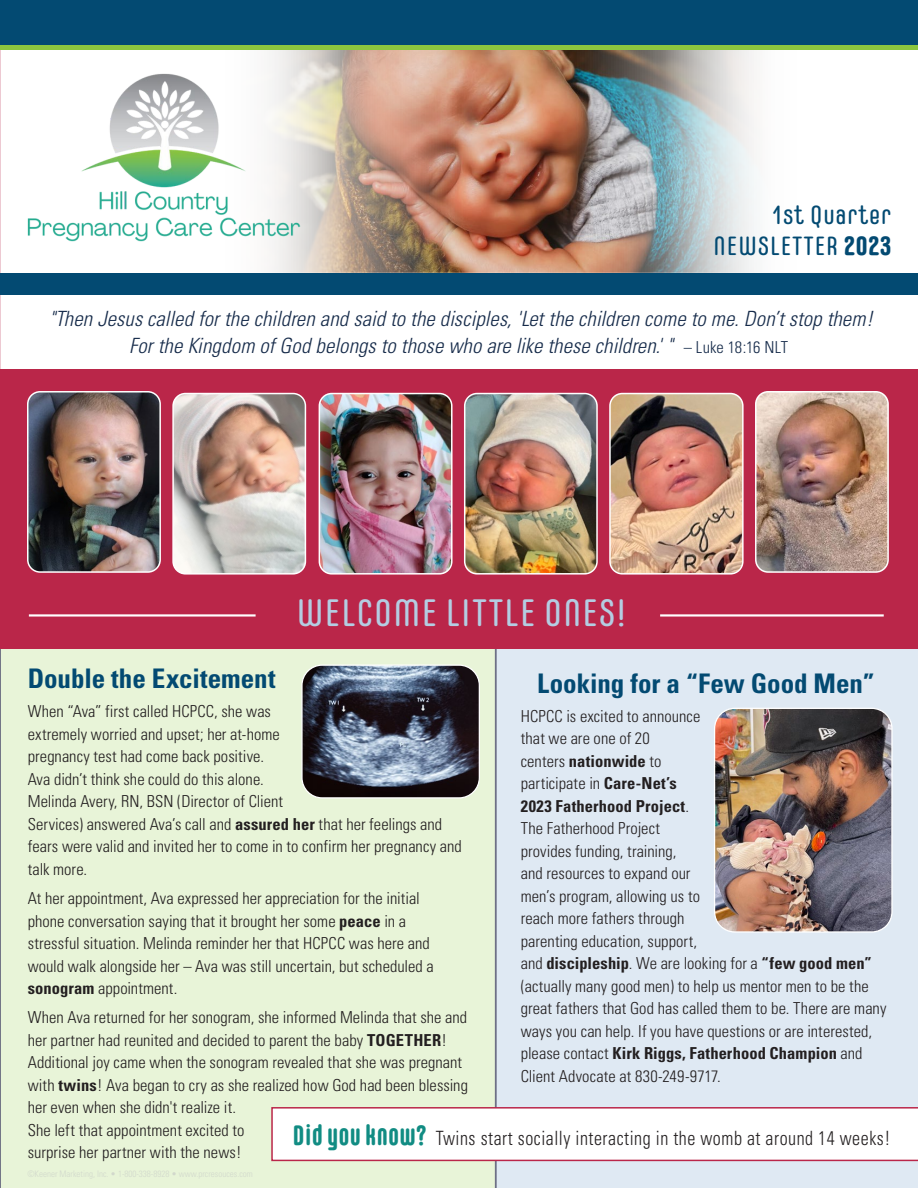
<style>
.page{position:relative;width:918px;height:1188px;background:#fff}
.page>*{position:absolute;margin:0;border:0;box-sizing:border-box;transform-origin:0 0}
.t1{font:38.25px "Carl Marx";letter-spacing:.03em;color:#b4cde2;scale:1.1 1}
.Teal_Heading{font:700 condensed 27px "Univers";color:#034a72}
.t2{font:26.4px "Carl Marx";letter-spacing:.03em;color:#034a72;scale:1.1 1}
.Orange_Heading{font:italic 300 condensed 21px/27px "Univers";letter-spacing:.005em;color:#162b4a;text-align:center}
.t3{font:300 condensed 19.65px "Univers";letter-spacing:.03em;color:#231f20;scale:.91 1}
.Text{font:300 condensed 16.5px/22.5px "Univers";color:#231f20}
.Teal_Heading-2{font:300 condensed 16.5px/22.5px "Univers";letter-spacing:.005em;color:#231f20}
.s1{font-weight:700}
.s2{font-style:normal;font-size:16.5px}
.s3{font-family:"Carl Marx";font-weight:700;font-stretch:normal;font-size:27.9px;color:#118c83}
</style>
<div class="page">
<div style="left:0;top:649px;width:496px;height:539px;background:#e8f4d8"></div>
<div style="left:496px;top:649px;width:422px;height:539px;background:#dfe9f3"></div>
<img style="left:269px;top:50px;width:485px;height:223px">
<div style="left:0;top:0;width:918px;height:48px;background:#034a72"></div>
<div style="left:0;top:273px;width:918px;height:22px;background:#034a72"></div>
<div style="left:0;top:45px;width:918px;height:5px;background:#8cc63f"></div>
<img style="left:27px;top:72px;width:282px;height:174px">
<div style="left:0;top:369px;width:918px;height:280px;background:#ba2649"></div>
<img style="left:612px;top:396px;width:129px;height:176px">
<div style="left:609px;top:393px;width:135px;height:182px;border:2px solid #fff;border-radius:12px"></div>
<hr style="left:660px;top:614px;width:224px;height:3px;background:#fff">
<hr style="left:29px;top:614px;width:227px;height:3px;background:#fff">
<img style="left:466px;top:395px;width:129px;height:177px">
<div style="left:464px;top:393px;width:134px;height:182px;border:2px solid #fff;border-radius:12px"></div>
<img style="left:758px;top:394px;width:128px;height:176px">
<div style="left:755px;top:391px;width:134px;height:182px;border:2px solid #fff;border-radius:12px"></div>
<img style="left:175px;top:395px;width:129px;height:177px">
<div style="left:172px;top:393px;width:134px;height:182px;border:2px solid #fff;border-radius:12px"></div>
<img style="left:319px;top:394px;width:131px;height:178px">
<div style="left:319px;top:393px;width:134px;height:182px;border:2px solid #fff;border-radius:12px"></div>
<img style="left:30px;top:394px;width:128px;height:176px">
<div style="left:27px;top:391px;width:134px;height:182px;border:2px solid #fff;border-radius:12px"></div>
<img style="left:715px;top:708px;width:177px;height:224px">
<div style="left:714px;top:708px;width:179px;height:225px;border:1px solid #fff;border-radius:20px"></div>
<img style="left:302px;top:665px;width:177px;height:133px">
<div style="left:301px;top:664px;width:179px;height:135px;border:1px solid #fff;border-radius:20px"></div>
<svg style="left:271px;top:1107px;width:647px;height:54px"></svg>
<p class="t2" style="left:772px;top:201px;width:109px">1st Quarter</p>
<p class="t2" style="left:714px;top:232px;width:163px">NEWSLETTER <span class="s1">2023</span></p>
<p class="Orange_Heading" style="left:49px;top:305px;width:825px">"Then Jesus called for the children and said to the disciples, 'Let the children come to me. Don’t stop them!<br>For the Kingdom of God belongs to those who are like these children.' " <span class="s2">– Luke 18:16 NLT</span></p>
<h1 class="t1" style="left:297px;top:591px;width:301px">WELCOME LITTLE ONES!</h1>
<p class="Teal_Heading" style="left:28px;top:662px;width:249px">Double the Excitement</p>
<p class="Text" style="left:28px;top:700px;width:436px">When “Ava” first called HCPCC, she was<br>extremely worried and upset; her at-home<br>pregnancy test had come back positive.<br>Ava didn’t think she could do this alone.<br>Melinda Avery, RN, BSN (Director of Client<br>Services) answered Ava’s call and <span class="s1">assured her</span> that her feelings and fears were valid and invited her to come in to confirm her pregnancy and talk more.</p>
<p class="Text" style="left:28px;top:887px;width:408px">At her appointment, Ava expressed her appreciation for the initial phone conversation saying that it brought her some <span class="s1">peace</span> in a stressful situation. Melinda reminder her that HCPCC was here and would walk alongside her – Ava was still uncertain, but scheduled a <span class="s1">sonogram</span> appointment.</p>
<p class="Text" style="left:28px;top:1006px;width:442px">When Ava returned for her sonogram, she informed Melinda that she and her partner had reunited and decided to parent the baby <span class="s1">TOGETHER</span>!<br>Additional joy came when the sonogram revealed that she was pregnant with <span class="s1">twins</span>! Ava began to cry as she realized how God had been blessing her even when she didn't realize it.<br>She left that appointment excited to<br>surprise her partner with the news!</p>
<p class="Teal_Heading" style="left:537px;top:667px;width:339px">Looking for a “Few Good Men”</p>
<p class="Teal_Heading-2" style="left:521px;top:705px;width:367px">HCPCC is excited to announce<br>that we are one of 20<br>centers <span class="s1">nationwide</span> to<br>participate in <span class="s1">Care-Net’s<br>2023 Fatherhood Project</span>.<br>The Fatherhood Project<br>provides funding, training,<br>and resources to expand our<br>men’s program, allowing us to<br>reach more fathers through<br>parenting education, support,<br>and <span class="s1">discipleship</span>. We are looking for a <span class="s1">“few good men” </span>(actually many good men) to help us mentor men to be the great fathers that God has called them to be. There are many ways you can help. If you have questions or are interested, please contact <span class="s1">Kirk Riggs, Fatherhood Champion</span> and Client Advocate at 830-249-9717.</p>
<p class="t3" style="left:293px;top:1126px;width:658px"><span class="s3">Did you know?</span> Twins start socially interacting in the womb at around 14 weeks!</p>
</div>
